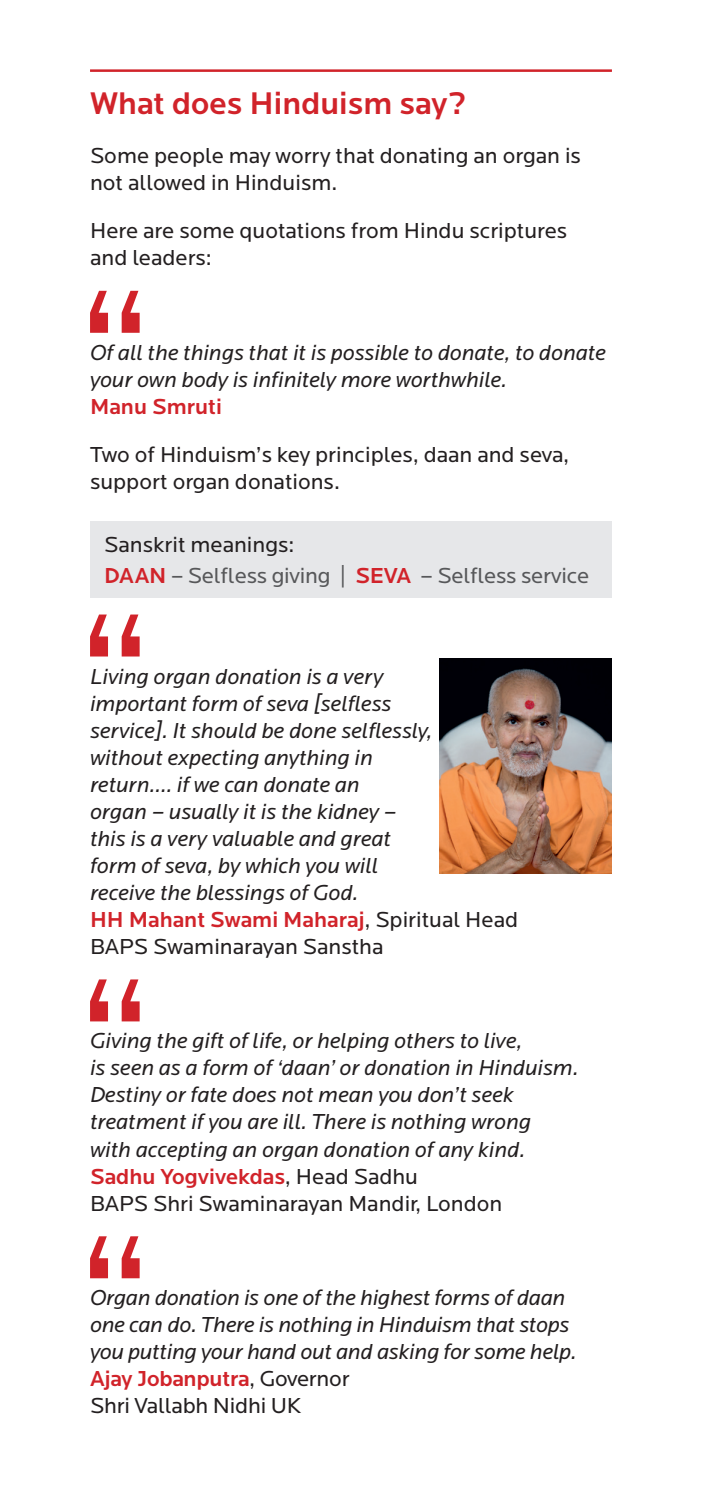
<style>
.page{position:relative;width:702px;height:1489px;background:#fff}
.page>*{position:absolute;margin:0;border:0;box-sizing:border-box;transform-origin:0 0}
.t1{font:500 32.5px "Locator";color:#d1232a}
.t2{font:italic 22.5px/27px "Locator";color:#231f20}
.t3{font:22.5px/27px "Locator";color:#231f20}
.t4{font:500 22.5px "Locator";color:#d1232a}
.t5{font:22.5px/30.5px "Locator";letter-spacing:-.01em;color:#57585a}
.s1{color:#231f20}
.s2{font-weight:500;color:#d1232a}
.s3{font-weight:400;color:#231f20}
</style>
<div class="page">
<hr style="left:90px;top:69px;width:522px;height:3px;background:#d1232a">
<svg style="left:90px;top:291px;width:50px;height:42px"></svg>
<div style="left:90px;top:520px;width:522px;height:77px;background:#e6e7e9"></div>
<svg style="left:90px;top:614px;width:50px;height:42px"></svg>
<svg style="left:90px;top:979px;width:50px;height:42px"></svg>
<svg style="left:90px;top:1236px;width:50px;height:42px"></svg>
<img style="left:439px;top:658px;width:173px;height:215px">
<p class="t1" style="left:90px;top:85px;width:378px">What does Hinduism say?</p>
<p class="t3" style="left:90px;top:142px;width:492px">Some people may worry that donating an organ is not allowed in Hinduism.</p>
<p class="t3" style="left:90px;top:218px;width:478px">Here are some quotations from Hindu scriptures and leaders:</p>
<p class="t2" style="left:90px;top:339px;width:517px">Of all the things that it is possible to donate, to donate your own body is infinitely more worthwhile.</p>
<p class="t4" style="left:90px;top:394px;width:133px">Manu Smruti</p>
<p class="t3" style="left:90px;top:442px;width:480px">Two of Hinduism’s key principles, daan and seva, support organ donations.</p>
<p class="t5" style="left:104px;top:530px;width:486px"><span class="s1">Sanskrit meanings:<br></span><span class="s2">DAAN</span> – Selfless giving | <span class="s2">SEVA</span> – Selfless service</p>
<p class="t2" style="left:90px;top:663px;width:343px">Living organ donation is a very important form of seva [selfless service]. It should be done selflessly, without expecting anything in return.... if we can donate an<br>organ – usually it is the kidney – this is a very valuable and great form of seva, by which you will receive the blessings of God.</p>
<p class="t4" style="left:90px;top:906px;width:429px">HH Mahant Swami Maharaj<span class="s3">, Spiritual Head</span></p>
<p class="t3" style="left:90px;top:933px;width:295px">BAPS Swaminarayan Sanstha</p>
<p class="t2" style="left:90px;top:1028px;width:433px">Giving the gift of life, or helping others to live,</p>
<p class="t2" style="left:90px;top:1055px;width:490px">is seen as a form of ‘daan’ or donation in Hinduism.</p>
<p class="t2" style="left:90px;top:1082px;width:425px">Destiny or fate does not mean you don’t seek</p>
<p class="t2" style="left:90px;top:1109px;width:442px">treatment if you are ill. There is nothing wrong</p>
<p class="t2" style="left:90px;top:1136px;width:436px">with accepting an organ donation of any kind.</p>
<p class="t3" style="left:90px;top:1163px;width:414px"><span class="s2">Sadhu Yogvivekdas</span>, Head Sadhu<br>BAPS Shri Swaminarayan Mandir, London</p>
<p class="t2" style="left:90px;top:1284px;width:477px">Organ donation is one of the highest forms of daan</p>
<p class="t2" style="left:90px;top:1311px;width:481px">one can do. There is nothing in Hinduism that stops</p>
<p class="t2" style="left:90px;top:1338px;width:488px">you putting your hand out and asking for some help.</p>
<p class="t4" style="left:90px;top:1366px;width:261px">Ajay Jobanputra<span class="s3">, Governor</span></p>
<p class="t3" style="left:90px;top:1392px;width:213px">Shri Vallabh Nidhi UK</p>
</div>
